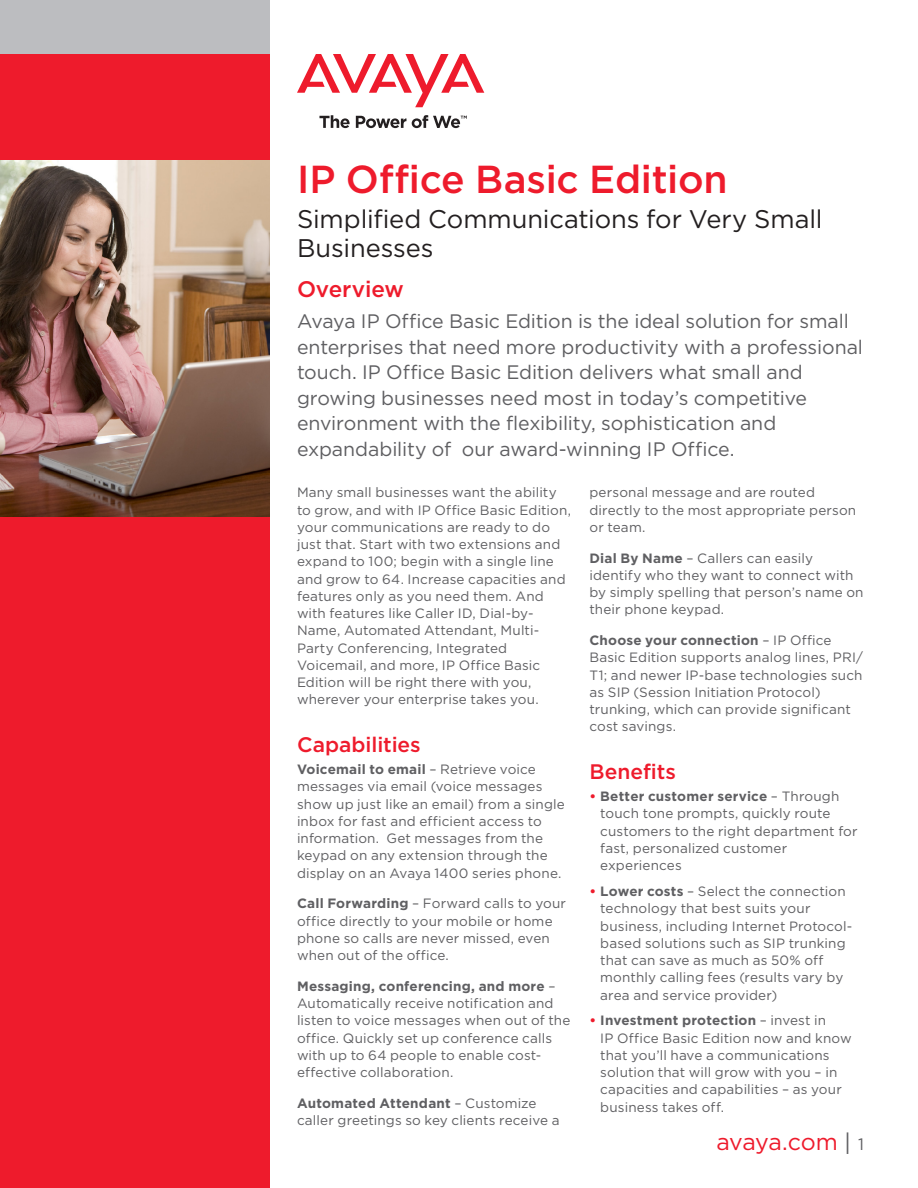
<style>
.page{position:relative;width:918px;height:1188px;background:#fff}
.page>*{position:absolute;margin:0;border:0;box-sizing:border-box;transform-origin:0 0}
.t1{font:500 39px "Gotham";letter-spacing:-.005em;color:#ee1b2c}
.Subtitle{font:25.5px/28.5px "Gotham";letter-spacing:-.005em;color:#231f20}
.t2{font:23.25px "Gotham";letter-spacing:-.015em;color:#ee1b2c}
.Body_Header{font:500 22.5px "Gotham";letter-spacing:-.005em;color:#ee1b2c}
.Body_Header-2{font:500 21px "Gotham";color:#ee1b2c}
.intro{font:19.5px/25.5px "Gotham";letter-spacing:-.005em;color:#5f5f62}
.Body_copy{font:13.5px/17.2px "Gotham";letter-spacing:.01em;color:#5f5f62}
.Bullet_copy{font:13.5px/17.2px "Gotham";letter-spacing:.01em;color:#5f5f62}
.s1{font-weight:700}
.s2{font-weight:700;color:#ee1b2c}
.s3{color:#5f5f62}
.s4{font-size:16.5px;color:#5f5f62}
</style>
<div class="page">
<svg style="left:297px;top:54px;width:187px;height:53px"></svg>
<svg style="left:319px;top:115px;width:31px;height:13px"></svg>
<svg style="left:356px;top:116px;width:50px;height:12px"></svg>
<svg style="left:412px;top:115px;width:55px;height:13px"></svg>
<div style="left:0;top:0;width:270px;height:1188px;background:#ee1b2c"></div>
<div style="left:0;top:0;width:270px;height:54px;background:#bcbdc0"></div>
<img style="left:0;top:160px;width:270px;height:356px">
<p class="t1" style="left:297px;top:157px;width:432px">IP Office Basic Edition</p>
<p class="Subtitle" style="left:297px;top:205px;width:527px">Simplified Communications for Very Small<br>Businesses</p>
<p class="Body_Header" style="left:297px;top:277px;width:109px">Overview</p>
<p class="intro" style="left:297px;top:308px;width:568px">Avaya IP Office Basic Edition is the ideal solution for small enterprises that need more productivity with a professional touch. IP Office Basic Edition delivers what small and growing businesses need most in today’s competitive environment with the flexibility, sophistication and expandability of our award-winning IP Office.</p>
<p class="Body_copy" style="left:297px;top:484px;width:276px">Many small businesses want the ability to grow, and with IP Office Basic Edition, your communications are ready to do just that. Start with two extensions and expand to 100; begin with a single line and grow to 64. Increase capacities and features only as you need them. And with features like Caller ID, Dial-by-Name, Automated Attendant, Multi-Party Conferencing, Integrated Voicemail, and more, IP Office Basic Edition will be right there with you, wherever your enterprise takes you.</p>
<p class="Body_Header-2" style="left:297px;top:732px;width:125px">Capabilities</p>
<p class="Body_copy" style="left:297px;top:761px;width:269px"><span class="s1">Voicemail to email</span> – Retrieve voice messages via email (voice messages show up just like an email) from a single inbox for fast and efficient access to information. Get messages from the keypad on any extension through the display on an Avaya 1400 series phone.</p>
<p class="Body_copy" style="left:297px;top:895px;width:271px"><span class="s1">Call Forwarding</span> – Forward calls to your office directly to your mobile or home phone so calls are never missed, even when out of the office.</p>
<p class="Body_copy" style="left:297px;top:977px;width:275px"><span class="s1">Messaging, conferencing, and more</span> – Automatically receive notification and listen to voice messages when out of the office. Quickly set up conference calls with up to 64 people to enable cost&shy;effective collaboration.</p>
<p class="Body_copy" style="left:297px;top:1094px;width:264px"><span class="s1">Automated Attendant</span> – Customize caller greetings so key clients receive a</p>
<p class="Body_copy" style="left:590px;top:484px;width:268px">personal message and are routed directly to the most appropriate person or team.</p>
<p class="Body_copy" style="left:590px;top:549px;width:276px"><span class="s1">Dial By Name</span> – Callers can easily identify who they want to connect with by simply spelling that person’s name on their phone keypad.</p>
<p class="Body_copy" style="left:590px;top:631px;width:275px"><span class="s1">Choose your connection</span> – IP Office Basic Edition supports analog lines, PRI/ T1; and newer IP-base technologies such as SIP (Session Initiation Protocol) trunking, which can provide significant cost savings.</p>
<p class="Body_Header-2" style="left:590px;top:759px;width:88px">Benefits</p>
<p class="Bullet_copy" style="left:600px;top:788px;width:259px;text-indent:-11px"><span class="s2">•</span> <span class="s1">Better customer service</span> – Through touch tone prompts, quickly route customers to the right department for fast, personalized customer experiences</p>
<p class="Bullet_copy" style="left:600px;top:882px;width:254px;text-indent:-11px"><span class="s2">•</span> <span class="s1">Lower costs</span> – Select the connection technology that best suits your business, including Internet Protocol&shy;based solutions such as SIP trunking that can save as much as 50% off monthly calling fees (results vary by area and service provider)</p>
<p class="Bullet_copy" style="left:600px;top:1012px;width:253px;text-indent:-11px"><span class="s2">•</span> <span class="s1">Investment protection</span> – invest in<br>IP Office Basic Edition now and know that you’ll have a communications solution that will grow with you – in capacities and capabilities – as your business takes off.</p>
<h3 class="t2" style="left:716px;top:1129px;width:149px">avaya.com <span class="s3">|</span> <span class="s4">1</span></h3>
</div>
